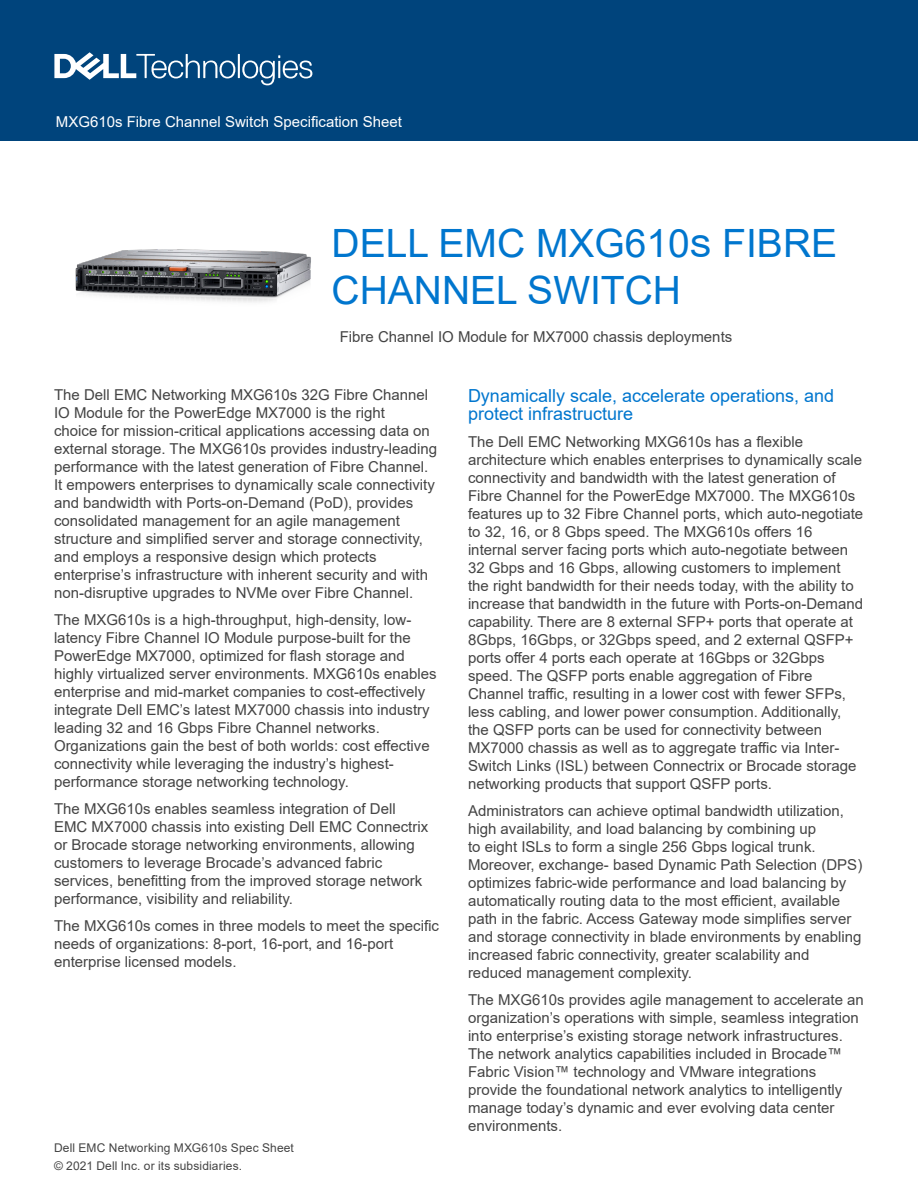
<style>
.page{position:relative;width:918px;height:1188px;background:#fff}
.page>*{position:absolute;margin:0;border:0;box-sizing:border-box;transform-origin:0 0}
.Document_Headline{font:39px/46.8px "Arial";color:#0076ce}
.Bullet_Text{font:18px/18px "Arial";color:#0076ce}
.Bullet_Text-2{font:15px/18px "Arial";color:#444}
.Body_copy_Dell_Dark{font:15px "Arial";color:#444}
.t1{font:15px "Arial";color:#fff}
.t2{font:12px/18px "Arial";letter-spacing:.015em;color:#444}
</style>
<div class="page">
<div style="left:0;top:0;width:918px;height:141px;background:#00447c"></div>
<svg style="left:54px;top:52px;width:258px;height:33px"></svg>
<img style="left:75px;top:249px;width:236px;height:53px">
<p class="t1" style="left:56px;top:111px;width:347px">MXG610s Fibre Channel Switch Specification Sheet</p>
<p class="Document_Headline" style="left:332px;top:220px;width:507px">DELL EMC MXG610S FIBRE<br>CHANNEL SWITCH</p>
<p class="Body_copy_Dell_Dark" style="left:340px;top:326px;width:394px">Fibre Channel IO Module for MX7000 chassis deployments</p>
<p class="Bullet_Text-2" style="left:54px;top:385px;width:385px">The Dell EMC Networking MXG610s 32G Fibre Channel IO Module for the PowerEdge MX7000 is the right<br>choice for mission-critical applications accessing data on external storage. The MXG610s provides industry-leading performance with the latest generation of Fibre Channel.<br>It empowers enterprises to dynamically scale connectivity and bandwidth with Ports-on-Demand (PoD), provides consolidated management for an agile management structure and simplified server and storage connectivity, and employs a responsive design which protects enterprise’s infrastructure with inherent security and with non-disruptive upgrades to NVMe over Fibre Channel.</p>
<p class="Bullet_Text-2" style="left:54px;top:610px;width:384px">The MXG610s is a high-throughput, high-density, low&shy;latency Fibre Channel IO Module purpose-built for the PowerEdge MX7000, optimized for flash storage and highly virtualized server environments. MXG610s enables enterprise and mid-market companies to cost-effectively integrate Dell EMC’s latest MX7000 chassis into industry leading 32 and 16 Gbps Fibre Channel networks.<br>Organizations gain the best of both worlds: cost effective connectivity while leveraging the industry’s highest&shy;performance storage networking technology.</p>
<p class="Bullet_Text-2" style="left:54px;top:799px;width:376px">The MXG610s enables seamless integration of Dell EMC MX7000 chassis into existing Dell EMC Connectrix or Brocade storage networking environments, allowing customers to leverage Brocade’s advanced fabric services, benefitting from the improved storage network performance, visibility and reliability.</p>
<p class="Bullet_Text-2" style="left:54px;top:916px;width:387px">The MXG610s comes in three models to meet the specific needs of organizations: 8-port, 16-port, and 16-port enterprise licensed models.</p>
<p class="t2" style="left:54px;top:1139px;width:241px">Dell EMC Networking MXG610s Spec Sheet © 2021 Dell Inc. or its subsidiaries.</p>
<p class="Bullet_Text" style="left:468px;top:387px;width:368px">Dynamically scale, accelerate operations, and protect infrastructure</p>
<p class="Bullet_Text-2" style="left:468px;top:433px;width:397px">The Dell EMC Networking MXG610s has a flexible architecture which enables enterprises to dynamically scale connectivity and bandwidth with the latest generation of Fibre Channel for the PowerEdge MX7000. The MXG610s features up to 32 Fibre Channel ports, which auto-negotiate to 32, 16, or 8 Gbps speed. The MXG610s offers 16 internal server facing ports which auto-negotiate between 32 Gbps and 16 Gbps, allowing customers to implement the right bandwidth for their needs today, with the ability to increase that bandwidth in the future with Ports-on-Demand capability. There are 8 external SFP+ ports that operate at 8Gbps, 16Gbps, or 32Gbps speed, and 2 external QSFP+ ports offer 4 ports each operate at 16Gbps or 32Gbps speed. The QSFP ports enable aggregation of Fibre Channel traffic, resulting in a lower cost with fewer SFPs, less cabling, and lower power consumption. Additionally, the QSFP ports can be used for connectivity between MX7000 chassis as well as to aggregate traffic via Inter-Switch Links (ISL) between Connectrix or Brocade storage networking products that support QSFP ports.</p>
<p class="Bullet_Text-2" style="left:468px;top:801px;width:396px">Administrators can achieve optimal bandwidth utilization, high availability, and load balancing by combining up<br>to eight ISLs to form a single 256 Gbps logical trunk.<br>Moreover, exchange- based Dynamic Path Selection (DPS) optimizes fabric-wide performance and load balancing by automatically routing data to the most efficient, available path in the fabric. Access Gateway mode simplifies server and storage connectivity in blade environments by enabling increased fabric connectivity, greater scalability and reduced management complexity.</p>
<p class="Bullet_Text-2" style="left:468px;top:990px;width:397px">The MXG610s provides agile management to accelerate an organization’s operations with simple, seamless integration into enterprise’s existing storage network infrastructures.<br>The network analytics capabilities included in Brocade™ Fabric Vision™ technology and VMware integrations provide the foundational network analytics to intelligently manage today’s dynamic and ever evolving data center environments.</p>
</div>
